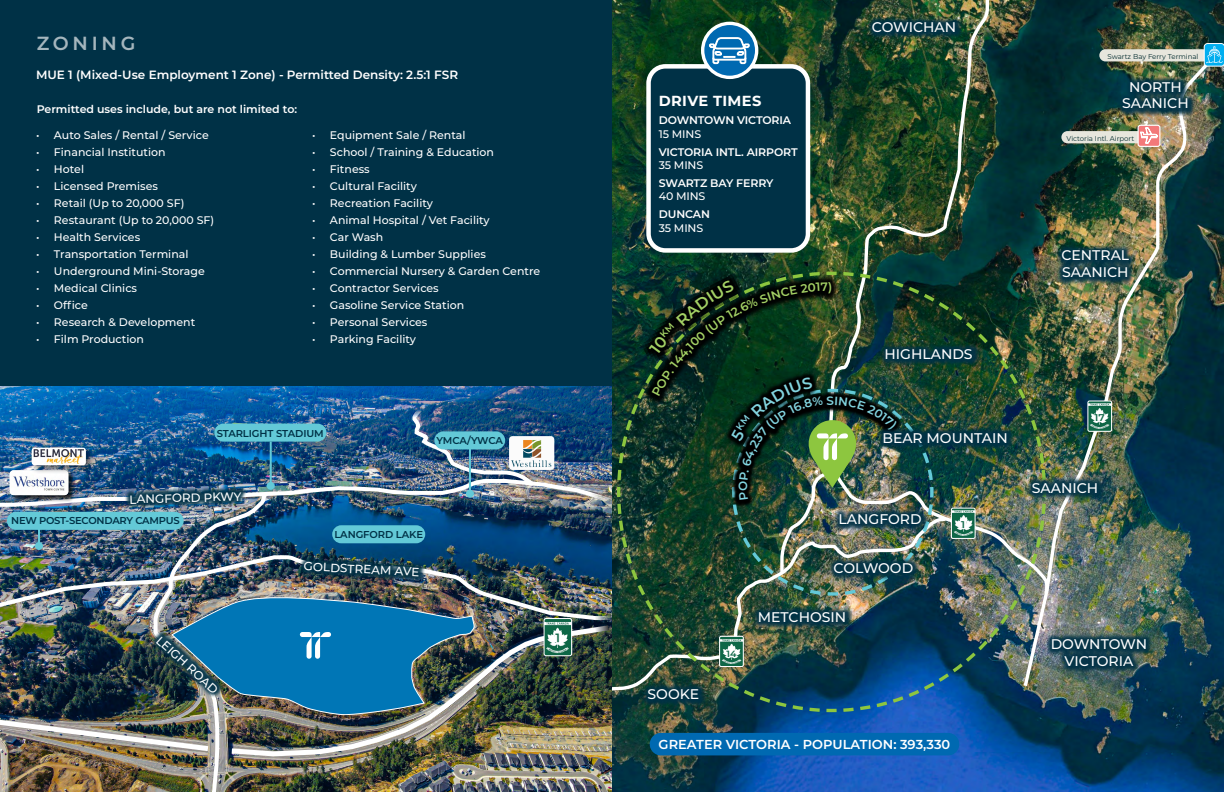
<style>
.page{position:relative;width:1224px;height:792px;background:#fff}
.page>*{position:absolute;margin:0;border:0;box-sizing:border-box;transform-origin:0 0}
.t1{font:600 19px "Montserrat";letter-spacing:.2em;color:#fff}
.t2{font:700 14.6px "Montserrat";letter-spacing:.025em;color:#fff}
.t3{font:500 14px/16.8px "Montserrat";color:#fff;text-align:center}
.t4{font:600 13px "Montserrat";color:#fff}
.t5{font:600 12px "Montserrat";color:#fff}
.t6{font:500 12px "Montserrat";color:#fff}
.t7{font:600 12px "Montserrat";color:#0e6747}
.t8{font:600 12px "Montserrat";color:#a4d165}
.t9{font:500 11px "Montserrat";color:#fff}
.t10{font:600 11px "Montserrat";letter-spacing:-.01em;color:#fff}
.t11{font:600 10px "Montserrat";letter-spacing:-.02em;color:#003146}
.t12{font:600 9.8px "Montserrat";color:#0e6747;scale:1.05 1}
.t13{font:600 9px "Montserrat";color:#0e6747;scale:1.05 1}
.t14{font:7px "Montserrat";color:#012a2d}
</style>
<div class="page">
<img style="left:612px;top:0;width:612px;height:792px">
<img style="left:826px;top:0;width:226px;height:690px">
<img style="left:1043px;top:56px;width:172px;height:541px">
<div style="left:1045px;top:632px;width:108px;height:42px;background:#003146;opacity:.94"></div>
<div style="left:1055px;top:243px;width:81px;height:41px;background:#003146;opacity:.94"></div>
<div style="left:1116px;top:75px;width:78px;height:41px;background:#003146;opacity:.94"></div>
<div style="left:866px;top:15px;width:96px;height:24px;background:#003146;opacity:.94"></div>
<img style="left:1090px;top:403px;width:20px;height:27px">
<div style="left:1088px;top:401px;width:24px;height:31px;border:1px solid #fff;border-radius:2px"></div>
<svg style="left:1096px;top:413px;width:7px;height:8px"></svg>
<div style="left:1099px;top:49px;width:110px;height:12px;background:#e7e6dd;border-radius:6px"></div>
<svg style="left:1204px;top:43px;width:20px;height:24px"></svg>
<div style="left:1061px;top:131px;width:84px;height:12px;background:#e7e6dd;border-radius:6px"></div>
<div style="left:1138px;top:125px;width:22px;height:21px;background:#f3797a;border-radius:2px"></div>
<div style="left:1138px;top:125px;width:22px;height:22px;border:1px solid #fff;border-radius:2px"></div>
<svg style="left:1140px;top:128px;width:18px;height:16px"></svg>
<div style="left:649px;top:66px;width:159px;height:184px;background:#003146;border-radius:17px"></div>
<div style="left:646px;top:64px;width:164px;height:189px;border:4px solid #fff;border-radius:17px"></div>
<svg style="left:703px;top:23px;width:54px;height:54px"></svg>
<div style="left:701px;top:22px;width:57px;height:57px;border:3px solid #fff;border-radius:50%"></div>
<svg style="left:708px;top:37px;width:42px;height:28px"></svg>
<div style="left:650px;top:733px;width:309px;height:22px;background:#0069b1;border-radius:11px"></div>
<img style="left:0;top:386px;width:612px;height:18px">
<img style="left:615px;top:270px;width:433px;height:444px">
<img style="left:0;top:404px;width:614px;height:388px">
<div style="left:0;top:0;width:612px;height:386px;background:#003146"></div>
<div style="left:1026px;top:476px;width:78px;height:24px;background:#003146;opacity:.94"></div>
<div style="left:877px;top:427px;width:136px;height:24px;background:#003146;opacity:.94"></div>
<img style="left:625px;top:243px;width:310px;height:354px">
<h1 class="t1" style="left:36px;top:30px;width:100px">ZONING</h1>
<p class="t5" style="left:36px;top:66px;width:424px">MUE 1 (Mixed-Use Employment 1 Zone) - Permitted Density: 2.5:1 FSR</p>
<p class="t10" style="left:37px;top:101px;width:262px">Permitted uses include, but are not limited to:</p>
<p class="t9" style="left:36px;top:127px;width:174px">• Auto Sales / Rental / Service</p>
<p class="t9" style="left:36px;top:144px;width:131px">• Financial Institution</p>
<p class="t9" style="left:36px;top:161px;width:50px">• Hotel</p>
<p class="t9" style="left:36px;top:178px;width:124px">• Licensed Premises</p>
<p class="t9" style="left:36px;top:195px;width:150px">• Retail (Up to 20,000 SF)</p>
<p class="t9" style="left:36px;top:212px;width:180px">• Restaurant (Up to 20,000 SF)</p>
<p class="t9" style="left:36px;top:229px;width:106px">• Health Services</p>
<p class="t9" style="left:36px;top:246px;width:154px">• Transportation Terminal</p>
<p class="t9" style="left:36px;top:263px;width:170px">• Underground Mini-Storage</p>
<p class="t9" style="left:36px;top:280px;width:103px">• Medical Clinics</p>
<p class="t9" style="left:36px;top:297px;width:53px">• Office</p>
<p class="t9" style="left:36px;top:314px;width:161px">• Research &amp; Development</p>
<p class="t9" style="left:36px;top:331px;width:110px">• Film Production</p>
<p class="t9" style="left:312px;top:127px;width:155px">• Equipment Sale / Rental</p>
<p class="t9" style="left:312px;top:144px;width:184px">• School / Training &amp; Education</p>
<p class="t9" style="left:312px;top:161px;width:59px">• Fitness</p>
<p class="t9" style="left:312px;top:178px;width:106px">• Cultural Facility</p>
<p class="t9" style="left:312px;top:195px;width:123px">• Recreation Facility</p>
<p class="t9" style="left:312px;top:212px;width:179px">• Animal Hospital / Vet Facility</p>
<p class="t9" style="left:312px;top:229px;width:73px">• Car Wash</p>
<p class="t9" style="left:312px;top:246px;width:175px">• Building &amp; Lumber Supplies</p>
<p class="t9" style="left:312px;top:263px;width:230px">• Commercial Nursery &amp; Garden Centre</p>
<p class="t9" style="left:312px;top:280px;width:128px">• Contractor Services</p>
<p class="t9" style="left:312px;top:297px;width:154px">• Gasoline Service Station</p>
<p class="t9" style="left:312px;top:314px;width:117px">• Personal Services</p>
<p class="t9" style="left:312px;top:331px;width:106px">• Parking Facility</p>
<p class="t11" style="left:217px;top:426px;width:109px">STARLIGHT STADIUM</p>
<p class="t11" style="left:437px;top:434px;width:68px">YMCA/YWCA</p>
<p class="t6" style="left:129px;top:491px;width:114px;rotate:-1deg">LANGFORD PKWY</p>
<p class="t11" style="left:11px;top:514px;width:170px">NEW POST-SECONDARY CAMPUS</p>
<p class="t11" style="left:334px;top:528px;width:90px">LANGFORD LAKE</p>
<p class="t6" style="left:304px;top:558px;width:117px;rotate:3deg">GOLDSTREAM AVE</p>
<p class="t6" style="left:164px;top:632px;width:80px;rotate:42deg">LEIGH ROAD</p>
<p class="t7" style="left:556px;top:629px;width:6px">1</p>
<h2 class="t2" style="left:659px;top:91px;width:104px">DRIVE TIMES</h2>
<p class="t10" style="left:659px;top:112px;width:134px">DOWNTOWN VICTORIA</p>
<p class="t9" style="left:659px;top:126px;width:44px">15 MINS</p>
<p class="t10" style="left:659px;top:144px;width:140px">VICTORIA INTL. AIRPORT</p>
<p class="t9" style="left:659px;top:157px;width:46px">35 MINS</p>
<p class="t10" style="left:659px;top:175px;width:116px">SWARTZ BAY FERRY</p>
<p class="t9" style="left:659px;top:189px;width:48px">40 MINS</p>
<p class="t10" style="left:659px;top:207px;width:53px">DUNCAN</p>
<p class="t9" style="left:659px;top:220px;width:46px">35 MINS</p>
<p class="t3" style="left:872px;top:18px;width:86px">COWICHAN</p>
<p class="t8" style="left:828px;top:278px;width:6px">)</p>
<p class="t3" style="left:885px;top:345px;width:90px">HIGHLANDS</p>
<p class="t3" style="left:882px;top:430px;width:127px">BEAR MOUNTAIN</p>
<p class="t3" style="left:839px;top:510px;width:85px">LANGFORD</p>
<p class="t12" style="left:961px;top:517px;width:5px">1</p>
<p class="t3" style="left:833px;top:559px;width:81px">COLWOOD</p>
<p class="t3" style="left:648px;top:685px;width:53px">SOOKE</p>
<p class="t13" style="left:726px;top:647px;width:11px">14</p>
<p class="t3" style="left:758px;top:608px;width:90px">METCHOSIN</p>
<p class="t4" style="left:659px;top:736px;width:293px">GREATER VICTORIA - POPULATION: 393,330</p>
<p class="t14" style="left:1107px;top:52px;width:93px">Swartz Bay Ferry Terminal</p>
<p class="t3" style="left:1122px;top:78px;width:68px">NORTH<br>SAANICH</p>
<p class="t14" style="left:1067px;top:134px;width:69px">Victoria Intl. Airport</p>
<p class="t3" style="left:1061px;top:246px;width:69px;text-align:left">CENTRAL<br>SAANICH</p>
<p class="t12" style="left:1095px;top:411px;width:11px">17</p>
<p class="t3" style="left:1032px;top:479px;width:68px">SAANICH</p>
<p class="t3" style="left:1051px;top:635px;width:98px">DOWNTOWN<br>VICTORIA</p>
</div>
